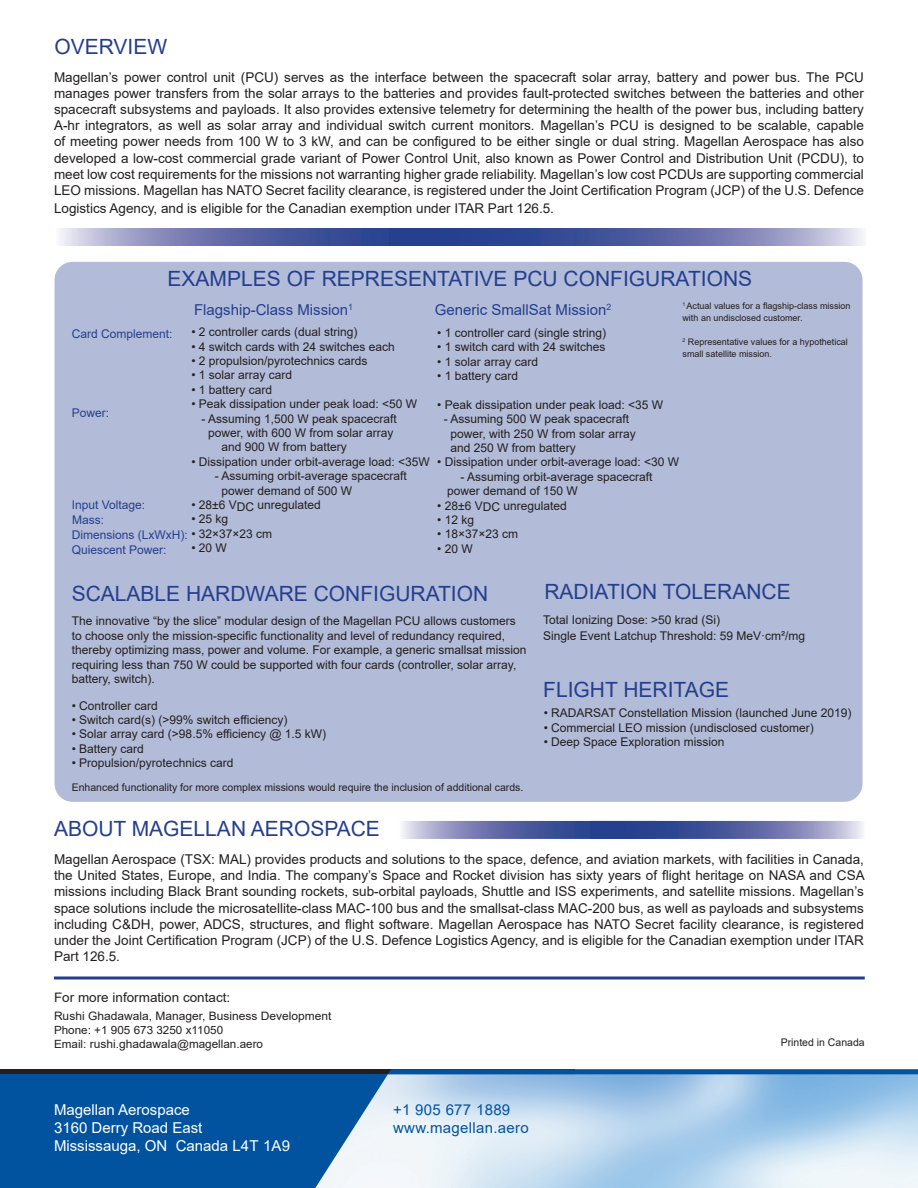
<style>
.page{position:relative;width:918px;height:1188px;background:#fff}
.page>*{position:absolute;margin:0;border:0;box-sizing:border-box;transform-origin:0 0}
.t1{font:21px "Arial";color:#253f8e}
.t2{font:15px "Arial";color:#fff}
.t3{font:15px "Arial";color:#253f8e}
.t4{font:15px "Arial";letter-spacing:.02em;color:#0153a0}
.t5{font:13.5px/16.2px "Arial";color:#231f20;text-align:justify}
.t6{font:13.05px "Arial";color:#231f20}
.t7{font:12px/14.4px "Arial";color:#231f20}
.t8{font:12px "Arial";color:#253f8e}
.t9{font:11.7px "Arial";color:#231f20}
.t10{font:11.4px "Arial";color:#231f20}
.t11{font:10.5px "Arial";color:#231f20}
.t12{font:9px/12px "Arial";color:#231f20}
.s1{color:#231f20}
.s2{font-size:11.4px}
</style>
<div class="page">
<div style="left:0;top:1069px;width:575px;height:5px;background:#231f20"></div>
<div style="left:0;top:1074px;width:408px;height:114px;background:#0153a0"></div>
<img style="left:315px;top:1074px;width:603px;height:114px">
<svg style="left:388px;top:1069px;width:530px;height:5px;background:#0756a0"></svg>
<svg style="left:54px;top:976px;width:811px;height:4px;background:#5b6eaa"></svg>
<svg style="left:402px;top:821px;width:188px;height:18px;background:#707ab1"></svg>
<svg style="left:590px;top:821px;width:273px;height:18px;background:#5d6ba8"></svg>
<div style="left:55px;top:262px;width:807px;height:540px;background:#b2bbd7;border-radius:18px"></div>
<svg style="left:60px;top:228px;width:329px;height:18px;background:#6f79b1"></svg>
<svg style="left:389px;top:228px;width:474px;height:18px;background:#5c6aa8"></svg>
<p class="t1" style="left:55px;top:32px;width:114px">OVERVIEW</p>
<p class="t5" style="left:54px;top:69px;width:811px">Magellan’s power control unit (PCU) serves as the interface between the spacecraft solar array, battery and power bus. The PCU manages power transfers from the solar arrays to the batteries and provides fault-protected switches between the batteries and other spacecraft subsystems and payloads. It also provides extensive telemetry for determining the health of the power bus, including battery A-hr integrators, as well as solar array and individual switch current monitors. Magellan’s PCU is designed to be scalable, capable of meeting power needs from 100 W to 3 kW, and can be configured to be either single or dual string. Magellan Aerospace has also developed a low-cost commercial grade variant of Power Control Unit, also known as Power Control and Distribution Unit (PCDU), to meet low cost requirements for the missions not warranting higher grade reliability. Magellan’s low cost PCDUs are supporting commercial LEO missions. Magellan has NATO Secret facility clearance, is registered under the Joint Certification Program (JCP) of the U.S. Defence</p>
<p class="t5" style="left:54px;top:200px;width:502px">Logistics Agency, and is eligible for the Canadian exemption under ITAR Part 126.5.</p>
<p class="t1" style="left:168px;top:264px;width:586px">EXAMPLES OF REPRESENTATIVE PCU CONFIGURATIONS</p>
<p class="t3" style="left:194px;top:299px;width:161px">Flagship-Class Mission<sup>1</sup></p>
<p class="t3" style="left:435px;top:299px;width:178px">Generic SmallSat Mission<sup>2</sup></p>
<p class="t12" style="left:682px;top:300px;width:170px"><sup>1</sup> Actual values for a flagship-class mission with an undisclosed customer.</p>
<p class="t12" style="left:682px;top:336px;width:167px"><sup>2</sup> Representative values for a hypothetical small satellite mission.</p>
<p class="t7" style="left:191px;top:325px;width:168px">• 2 controller cards (dual string)</p>
<p class="t7" style="left:191px;top:339px;width:205px">• 4 switch cards with 24 switches each</p>
<p class="t7" style="left:191px;top:354px;width:178px">• 2 propulsion/pyrotechnics cards</p>
<p class="t7" style="left:191px;top:368px;width:102px">• 1 solar array card</p>
<p class="t7" style="left:191px;top:382px;width:82px">• 1 battery card</p>
<p class="t7" style="left:191px;top:397px;width:227px">• Peak dissipation under peak load: &lt;50 W</p>
<p class="t7" style="left:201px;top:411px;width:197px">- Assuming 1,500 W peak spacecraft</p>
<p class="t7" style="left:208px;top:426px;width:187px">power, with 600 W from solar array</p>
<p class="t7" style="left:221px;top:440px;width:127px">and 900 W from battery</p>
<p class="t7" style="left:191px;top:454px;width:240px">• Dissipation under orbit-average load: &lt;35W</p>
<p class="t7" style="left:221px;top:469px;width:187px;text-indent:-7px">- Assuming orbit-average spacecraft power demand of 500 W</p>
<p class="t7" style="left:191px;top:498px;width:131px">• 28±6 VDC unregulated</p>
<p class="t7" style="left:191px;top:512px;width:38px">• 25 kg</p>
<p class="t8" style="left:72px;top:527px;width:202px">Dimensions (LxWxH): <span class="s1">• 32×37×23 cm</span></p>
<p class="t7" style="left:191px;top:541px;width:37px">• 20 W</p>
<p class="t7" style="left:437px;top:325px;width:170px">• 1 controller card (single string)</p>
<p class="t7" style="left:437px;top:340px;width:170px">• 1 switch card with 24 switches</p>
<p class="t7" style="left:437px;top:354px;width:102px">• 1 solar array card</p>
<p class="t7" style="left:437px;top:369px;width:82px">• 1 battery card</p>
<p class="t7" style="left:437px;top:397px;width:227px">• Peak dissipation under peak load: &lt;35 W</p>
<p class="t7" style="left:451px;top:412px;width:187px;text-indent:-7px">- Assuming 500 W peak spacecraft power, with 250 W from solar array and 250 W from battery</p>
<p class="t7" style="left:437px;top:455px;width:243px">• Dissipation under orbit-average load: &lt;30 W</p>
<p class="t7" style="left:447px;top:469px;width:207px;text-indent:13px">- Assuming orbit-average spacecraft power demand of 150 W</p>
<p class="t7" style="left:437px;top:498px;width:131px">• 28±6 VDC unregulated</p>
<p class="t7" style="left:437px;top:513px;width:38px">• 12 kg</p>
<p class="t7" style="left:437px;top:527px;width:82px">• 18×37×23 cm</p>
<p class="t7" style="left:437px;top:541px;width:37px">• 20 W</p>
<p class="t8" style="left:72px;top:325px;width:102px">Card Complement:</p>
<p class="t8" style="left:72px;top:404px;width:39px">Power:</p>
<p class="t8" style="left:72px;top:497px;width:75px">Input Voltage:</p>
<p class="t8" style="left:72px;top:511px;width:34px">Mass:</p>
<p class="t8" style="left:72px;top:541px;width:96px">Quiescent Power:</p>
<p class="t1" style="left:72px;top:579px;width:418px">SCALABLE HARDWARE CONFIGURATION</p>
<p class="t1" style="left:544px;top:577px;width:248px">RADIATION TOLERANCE</p>
<p class="t7" style="left:72px;top:614px;width:456px">The innovative “by the slice” modular design of the Magellan PCU allows customers to choose only the mission-specific functionality and level of redundancy required, thereby optimizing mass, power and volume. For example, a generic smallsat mission requiring less than 750 W could be supported with four cards (controller, solar array, battery, switch).</p>
<p class="t7" style="left:72px;top:698px;width:88px">• Controller card</p>
<p class="t7" style="left:72px;top:712px;width:217px">• Switch card(s) (&gt;99% switch efficiency)</p>
<p class="t7" style="left:72px;top:727px;width:256px">• Solar array card (&gt;98.5% efficiency @ 1.5 kW)</p>
<p class="t7" style="left:72px;top:741px;width:74px">• Battery card</p>
<p class="t7" style="left:72px;top:756px;width:163px">• Propulsion/pyrotechnics card</p>
<p class="t11" style="left:72px;top:780px;width:453px">Enhanced functionality for more complex missions would require the inclusion of additional cards.</p>
<p class="t7" style="left:543px;top:613px;width:179px">Total Ionizing Dose: &gt;50 krad (Si)</p>
<p class="t7" style="left:543px;top:629px;width:263px">Single Event Latchup Threshold: 59 MeV·cm²/mg</p>
<p class="t1" style="left:543px;top:675px;width:187px">FLIGHT HERITAGE</p>
<p class="t7" style="left:544px;top:706px;width:309px">• RADARSAT Constellation Mission (launched June 2019)</p>
<p class="t7" style="left:544px;top:720px;width:272px">• Commercial LEO mission (undisclosed customer)</p>
<p class="t7" style="left:544px;top:735px;width:182px">• Deep Space Exploration mission</p>
<p class="t1" style="left:54px;top:814px;width:327px">ABOUT MAGELLAN AEROSPACE</p>
<p class="t5" style="left:54px;top:851px;width:812px">Magellan Aerospace (TSX: MAL) provides products and solutions to the space, defence, and aviation markets, with facilities in Canada, the United States, Europe, and India. The company’s Space and Rocket division has sixty years of flight heritage on NASA and CSA missions including Black Brant sounding rockets, sub-orbital payloads, Shuttle and ISS experiments, and satellite missions. Magellan’s space solutions include the microsatellite-class MAC-100 bus and the smallsat-class MAC-200 bus, as well as payloads and subsystems including C&amp;DH, power, ADCS, structures, and flight software. Magellan Aerospace has NATO Secret facility clearance, is registered under the Joint Certification Program (JCP) of the U.S. Defence Logistics Agency, and is eligible for the Canadian exemption under ITAR Part 126.5.</p>
<p class="t6" style="left:54px;top:988px;width:178px">For more information contact:</p>
<p class="t9" style="left:54px;top:1008px;width:279px">Rushi Ghadawala, Manager, Business Development</p>
<p class="t10" style="left:54px;top:1022px;width:171px">Phone: +1 905 673 3250 x11050</p>
<p class="t9" style="left:54px;top:1036px;width:211px"><span class="s2">Email:</span> rushi.ghadawala<span class="s2">@</span>magellan.aero</p>
<p class="t11" style="left:781px;top:1035px;width:86px">Printed in Canada</p>
<p class="t2" style="left:54px;top:1099px;width:137px">Magellan Aerospace</p>
<p class="t2" style="left:54px;top:1117px;width:150px">3160 Derry Road East</p>
<p class="t2" style="left:54px;top:1135px;width:238px">Mississauga, ON Canada L4T 1A9</p>
<p class="t4" style="left:393px;top:1099px;width:119px">+1 905 677 1889</p>
<p class="t4" style="left:393px;top:1117px;width:137px">www.magellan.aero</p>
</div>
